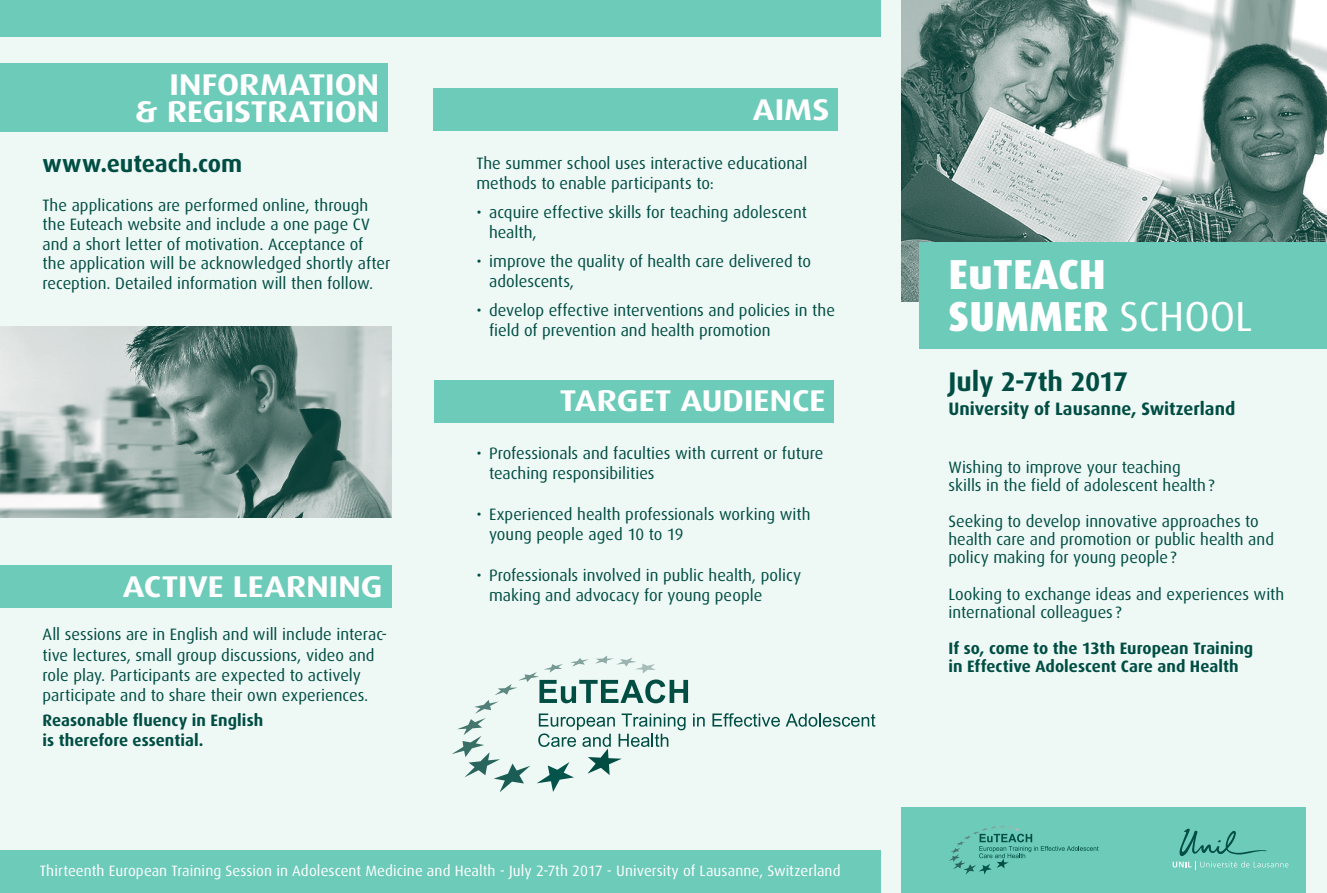
<style>
.page{position:relative;width:1327px;height:893px;background:#eef8f5}
.page>*{position:absolute;margin:0;border:0;box-sizing:border-box;transform-origin:0 0}
.t1{font:800 42px/42px "Dax";color:#fff}
.t2{font:700 30px/27px "Dax Wide";color:#fff;text-align:right}
.t3{font:700 27px "Dax";letter-spacing:-.01em;color:#004d43}
.t4{font:700 24px "Dax";color:#004d43}
.t5{font:700 18px "Dax";color:#004d43}
.t6{font:16.5px/20.2px "Dax";color:#004d43}
.t7{font:700 16.5px/20.2px "Dax";letter-spacing:.005em;color:#004d43}
.t8{font:15px "Dax";letter-spacing:.005em;color:#fff}
.s1{font-weight:400}
</style>
<div class="page">
<div style="left:0;top:850px;width:880px;height:43px;background:#6dcbb9"></div>
<div style="left:901px;top:808px;width:404px;height:85px;background:#6dcbb9"></div>
<img style="left:901px;top:0;width:426px;height:302px">
<div style="left:919px;top:243px;width:408px;height:106px;background:#6dcbb9"></div>
<div style="left:0;top:64px;width:388px;height:68px;background:#6dcbb9"></div>
<div style="left:0;top:565px;width:391px;height:43px;background:#6dcbb9"></div>
<div style="left:434px;top:380px;width:400px;height:42px;background:#6dcbb9"></div>
<div style="left:434px;top:88px;width:404px;height:42px;background:#6dcbb9"></div>
<img style="left:0;top:327px;width:391px;height:191px">
<div style="left:0;top:0;width:880px;height:36px;background:#6dcbb9"></div>
<svg style="left:712px;top:713px;width:163px;height:14px"></svg>
<svg style="left:452px;top:656px;width:253px;height:136px"></svg>
<svg style="left:949px;top:825px;width:149px;height:50px"></svg>
<svg style="left:1172px;top:828px;width:116px;height:41px"></svg>
<h2 class="t2" style="left:135px;top:72px;width:246px">INFORMATION<br>&amp; REGISTRATION</h2>
<h3 class="t4" style="left:43px;top:150px;width:201px">www.euteach.com</h3>
<p class="t6" style="left:43px;top:195px;width:349px;line-height:19.5px">The applications are performed online, through the Euteach website and include a one page CV and a short letter of motivation. Acceptance of<br>the application will be acknowledged shortly after reception. Detailed information will then follow.</p>
<h2 class="t2" style="left:123px;top:573px;width:261px">ACTIVE LEARNING</h2>
<p class="t6" style="left:43px;top:625px;width:346px">All sessions are in English and will include interac&shy;tive lectures, small group discussions, video and role play. Participants are expected to actively participate and to share their own experiences.</p>
<p class="t7" style="left:43px;top:710px;width:222px">Reasonable fluency in English is therefore essential.</p>
<h2 class="t2" style="left:752px;top:96px;width:78px">AIMS</h2>
<p class="t6" style="left:476px;top:153px;width:333px">The summer school uses interactive educational methods to enable participants to:</p>
<p class="t6" style="left:489px;top:202px;width:319px;text-indent:-13px">• acquire effective skills for teaching adolescent health,</p>
<p class="t6" style="left:489px;top:251px;width:323px;text-indent:-13px">• improve the quality of health care delivered to adolescents,</p>
<p class="t6" style="left:489px;top:300px;width:347px;text-indent:-13px">• develop effective interventions and policies in the field of prevention and health promotion</p>
<h2 class="t2" style="left:560px;top:388px;width:267px">TARGET AUDIENCE</h2>
<p class="t6" style="left:489px;top:444px;width:336px;text-indent:-13px">• Professionals and faculties with current or future teaching responsibilities</p>
<p class="t6" style="left:489px;top:504px;width:323px;text-indent:-13px">• Experienced health professionals working with young people aged 10 to 19</p>
<p class="t6" style="left:489px;top:565px;width:314px;text-indent:-13px">• Professionals involved in public health, policy making and advocacy for young people</p>
<p class="t8" style="left:40px;top:862px;width:802px">Thirteenth European Training Session in Adolescent Medicine and Health - July 2-7th 2017 - University of Lausanne, Switzerland</p>
<h1 class="t1" style="left:948px;top:254px;width:305px">EuTEACH<br>SUMMER <span class="s1">SCHOOL</span></h1>
<h3 class="t3" style="left:948px;top:366px;width:181px">July 2-7th 2017</h3>
<p class="t5" style="left:948px;top:398px;width:288px">University of Lausanne, Switzerland</p>
<p class="t6" style="left:948px;top:458px;width:268px;line-height:18.1px">Wishing to improve your teaching skills in the field of adolescent health?</p>
<p class="t6" style="left:948px;top:512px;width:327px;line-height:18.1px">Seeking to develop innovative approaches to health care and promotion or public health and policy making for young people?</p>
<p class="t6" style="left:948px;top:585px;width:337px;line-height:18.1px">Looking to exchange ideas and experiences with international colleagues ?</p>
<p class="t7" style="left:948px;top:639px;width:306px;line-height:18.1px">If so, come to the 13th European Training in Effective Adolescent Care and Health</p>
</div>
